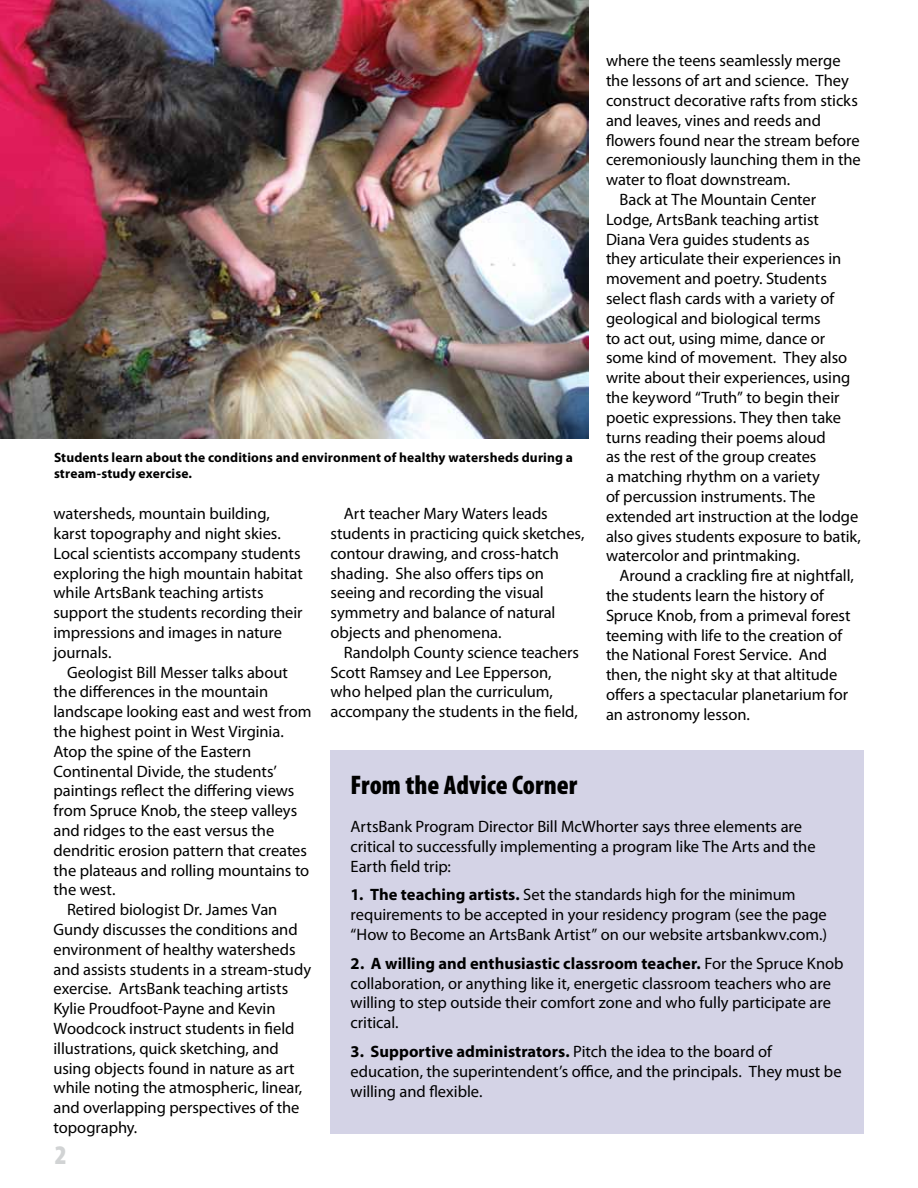
<style>
.page{position:relative;width:918px;height:1188px;background:#fff}
.page>*{position:absolute;margin:0;border:0;box-sizing:border-box;transform-origin:0 0}
.t1{font:900 condensed 27px "Myriad Pro";color:#000}
.t2{font:900 condensed 27px "Myriad Pro";color:#d1d3d4}
.t3{font:16.5px/19.8px "Myriad Pro";letter-spacing:-.005em;color:#000}
.t4{font:700 13.5px/16.2px "Myriad Pro";letter-spacing:.01em;color:#000}
.s1{font-weight:700}
</style>
<div class="page">
<div style="left:330px;top:751px;width:534px;height:383px;background:#d4d3e6"></div>
<img style="left:0;top:0;width:589px;height:438px">
<p class="t3" style="left:606px;top:51px;width:236px">where the teens seamlessly merge</p>
<p class="t3" style="left:606px;top:70px;width:244px">the lessons of art and science. They</p>
<p class="t3" style="left:606px;top:90px;width:253px">construct decorative rafts from sticks</p>
<p class="t3" style="left:606px;top:110px;width:217px">and leaves, vines and reeds and</p>
<p class="t3" style="left:606px;top:130px;width:255px">flowers found near the stream before</p>
<p class="t3" style="left:606px;top:150px;width:256px">ceremoniously launching them in the</p>
<p class="t3" style="left:606px;top:169px;width:186px">water to float downstream.</p>
<p class="t3" style="left:619px;top:189px;width:198px">Back at The Mountain Center</p>
<p class="t3" style="left:606px;top:209px;width:215px">Lodge, ArtsBank teaching artist</p>
<p class="t3" style="left:606px;top:229px;width:205px">Diana Vera guides students as</p>
<p class="t3" style="left:606px;top:249px;width:237px">they articulate their experiences in</p>
<p class="t3" style="left:606px;top:268px;width:222px">movement and poetry. Students</p>
<p class="t3" style="left:606px;top:288px;width:230px">select flash cards with a variety of</p>
<p class="t3" style="left:606px;top:308px;width:216px">geological and biological terms</p>
<p class="t3" style="left:606px;top:328px;width:221px">to act out, using mime, dance or</p>
<p class="t3" style="left:606px;top:348px;width:243px">some kind of movement. They also</p>
<p class="t3" style="left:606px;top:367px;width:246px">write about their experiences, using</p>
<p class="t3" style="left:606px;top:387px;width:235px">the keyword “Truth” to begin their</p>
<p class="t3" style="left:606px;top:407px;width:237px">poetic expressions. They then take</p>
<p class="t3" style="left:606px;top:427px;width:221px">turns reading their poems aloud</p>
<p class="t3" style="left:606px;top:447px;width:212px">as the rest of the group creates</p>
<p class="t3" style="left:606px;top:466px;width:216px">a matching rhythm on a variety</p>
<p class="t3" style="left:606px;top:486px;width:211px">of percussion instruments. The</p>
<p class="t3" style="left:606px;top:506px;width:254px">extended art instruction at the lodge</p>
<p class="t3" style="left:606px;top:526px;width:256px">also gives students exposure to batik,</p>
<p class="t3" style="left:606px;top:546px;width:196px">watercolor and printmaking.</p>
<p class="t3" style="left:619px;top:565px;width:236px">Around a crackling fire at nightfall,</p>
<p class="t3" style="left:606px;top:585px;width:220px">the students learn the history of</p>
<p class="t3" style="left:606px;top:605px;width:246px">Spruce Knob, from a primeval forest</p>
<p class="t3" style="left:606px;top:625px;width:238px">teeming with life to the creation of</p>
<p class="t3" style="left:606px;top:645px;width:223px">the National Forest Service. And</p>
<p class="t3" style="left:606px;top:664px;width:233px">then, the night sky at that altitude</p>
<p class="t3" style="left:606px;top:684px;width:244px">offers a spectacular planetarium for</p>
<p class="t3" style="left:606px;top:704px;width:145px">an astronomy lesson.</p>
<p class="t4" style="left:54px;top:449px;width:520px">Students learn about the conditions and environment of healthy watersheds during a stream-study exercise.</p>
<p class="t3" style="left:54px;top:504px;width:251px">watersheds, mountain building, karst topography and night skies.<br>Local scientists accompany students exploring the high mountain habitat while ArtsBank teaching artists support the students recording their impressions and images in nature journals.</p>
<p class="t3" style="left:67px;top:662px;width:222px">Geologist Bill Messer talks about</p>
<p class="t3" style="left:54px;top:682px;width:216px">the differences in the mountain</p>
<p class="t3" style="left:54px;top:702px;width:260px">landscape looking east and west from</p>
<p class="t3" style="left:54px;top:721px;width:232px">the highest point in West Virginia.</p>
<p class="t3" style="left:54px;top:741px;width:199px">Atop the spine of the Eastern</p>
<p class="t3" style="left:54px;top:761px;width:225px">Continental Divide, the students’</p>
<p class="t3" style="left:54px;top:781px;width:242px">paintings reflect the differing views</p>
<p class="t3" style="left:54px;top:801px;width:245px">from Spruce Knob, the steep valleys</p>
<p class="t3" style="left:54px;top:820px;width:222px">and ridges to the east versus the</p>
<p class="t3" style="left:54px;top:840px;width:255px">dendritic erosion pattern that creates</p>
<p class="t3" style="left:54px;top:860px;width:257px">the plateaus and rolling mountains to</p>
<p class="t3" style="left:54px;top:880px;width:63px">the west.</p>
<p class="t3" style="left:67px;top:900px;width:212px">Retired biologist Dr. James Van</p>
<p class="t3" style="left:54px;top:919px;width:246px">Gundy discusses the conditions and</p>
<p class="t3" style="left:54px;top:939px;width:244px">environment of healthy watersheds</p>
<p class="t3" style="left:54px;top:959px;width:259px">and assists students in a stream-study</p>
<p class="t3" style="left:54px;top:979px;width:236px">exercise. ArtsBank teaching artists</p>
<p class="t3" style="left:54px;top:999px;width:223px">Kylie Proudfoot-Payne and Kevin</p>
<p class="t3" style="left:54px;top:1018px;width:243px">Woodcock instruct students in field</p>
<p class="t3" style="left:54px;top:1038px;width:227px">illustrations, quick sketching, and</p>
<p class="t3" style="left:54px;top:1058px;width:243px">using objects found in nature as art</p>
<p class="t3" style="left:54px;top:1078px;width:250px">while noting the atmospheric, linear,</p>
<p class="t3" style="left:54px;top:1098px;width:248px">and overlapping perspectives of the</p>
<p class="t3" style="left:54px;top:1117px;width:85px">topography.</p>
<p class="t3" style="left:330px;top:504px;width:256px;text-indent:13px">Art teacher Mary Waters leads students in practicing quick sketches, contour drawing, and cross-hatch shading. She also offers tips on seeing and recording the visual symmetry and balance of natural objects and phenomena.</p>
<p class="t3" style="left:330px;top:642px;width:250px;text-indent:13px">Randolph County science teachers Scott Ramsey and Lee Epperson, who helped plan the curriculum, accompany the students in the field,</p>
<h1 class="t1" style="left:351px;top:768px;width:228px">From the Advice Corner</h1>
<p class="t3" style="left:351px;top:816px;width:467px">ArtsBank Program Director Bill McWhorter says three elements are critical to successfully implementing a program like The Arts and the<br>Earth field trip:</p>
<p class="t3" style="left:351px;top:885px;width:478px"><span class="s1">1. The teaching artists.</span> Set the standards high for the minimum requirements to be accepted in your residency program (see the page “How to Become an ArtsBank Artist” on our website artsbankwv.com.)</p>
<p class="t3" style="left:351px;top:953px;width:494px"><span class="s1">2. A willing and enthusiastic classroom teacher.</span> For the Spruce Knob collaboration, or anything like it, energetic classroom teachers who are willing to step outside their comfort zone and who fully participate are critical.</p>
<p class="t3" style="left:351px;top:1041px;width:493px"><span class="s1">3. Supportive administrators.</span> Pitch the idea to the board of education, the superintendent’s office, and the principals. They must be willing and flexible.</p>
<h1 class="t2" style="left:55px;top:1137px;width:13px">2</h1>
</div>
